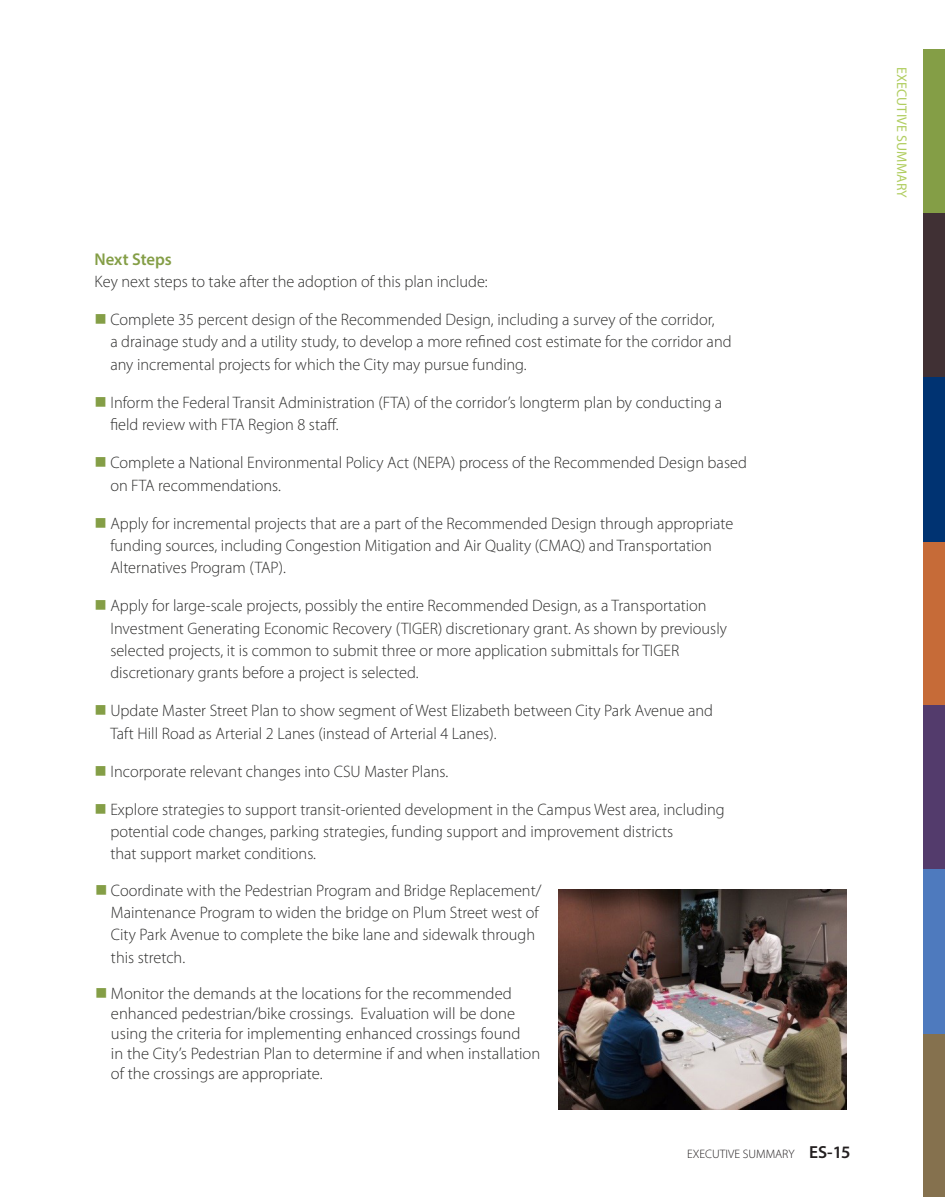
<style>
.page{position:relative;width:945px;height:1197px;background:#fff}
.page>*{position:absolute;margin:0;border:0;box-sizing:border-box;transform-origin:0 0}
.Body_Subhead_2{font:600 17.15px "Myriad Pro";color:#849e46}
.body{font:300 16.62px/22.4px "Myriad Pro";color:#2d2d2c}
.t1{font:14px "Myriad Pro";letter-spacing:.01em;color:#b0cd5f}
.t2{font:300 12.25px "Myriad Pro";color:#231f20}
.s1{color:#849e46}
.s2{font-weight:600;font-size:17.5px}
</style>
<div class="page">
<div style="left:923px;top:49px;width:22px;height:164px;background:#849e46"></div>
<div style="left:924px;top:541px;width:21px;height:165px;background:#c66b38"></div>
<div style="left:924px;top:706px;width:21px;height:164px;background:#533b6c"></div>
<div style="left:924px;top:870px;width:21px;height:164px;background:#4e7abe"></div>
<div style="left:924px;top:213px;width:21px;height:164px;background:#403034"></div>
<div style="left:924px;top:377px;width:21px;height:164px;background:#003372"></div>
<div style="left:924px;top:1034px;width:21px;height:163px;background:#85714e"></div>
<img style="left:559px;top:889px;width:287px;height:220px">
<p class="Body_Subhead_2" style="left:94px;top:248px;width:79px">Next Steps</p>
<p class="body" style="left:94px;top:270px;width:395px">Key next steps to take after the adoption of this plan include:</p>
<p class="body" style="left:110px;top:308px;width:623px;text-indent:-16px"><span class="s1">■</span> Complete 35 percent design of the Recommended Design, including a survey of the corridor,<br>a drainage study and a utility study, to develop a more refined cost estimate for the corridor and any incremental projects for which the City may pursue funding.</p>
<p class="body" style="left:110px;top:391px;width:613px;text-indent:-16px"><span class="s1">■</span> Inform the Federal Transit Administration (FTA) of the corridor’s longterm plan by conducting a field review with FTA Region 8 staff.</p>
<p class="body" style="left:110px;top:451px;width:638px;text-indent:-16px"><span class="s1">■</span> Complete a National Environmental Policy Act (NEPA) process of the Recommended Design based on FTA recommendations.</p>
<p class="body" style="left:110px;top:512px;width:624px;text-indent:-16px"><span class="s1">■</span> Apply for incremental projects that are a part of the Recommended Design through appropriate funding sources, including Congestion Mitigation and Air Quality (CMAQ) and Transportation<br>Alternatives Program (TAP).</p>
<p class="body" style="left:110px;top:594px;width:618px;text-indent:-16px"><span class="s1">■</span> Apply for large-scale projects, possibly the entire Recommended Design, as a Transportation Investment Generating Economic Recovery (TIGER) discretionary grant. As shown by previously selected projects, it is common to submit three or more application submittals for TIGER discretionary grants before a project is selected.</p>
<p class="body" style="left:110px;top:699px;width:604px;text-indent:-16px"><span class="s1">■</span> Update Master Street Plan to show segment of West Elizabeth between City Park Avenue and<br>Taft Hill Road as Arterial 2 Lanes (instead of Arterial 4 Lanes).</p>
<p class="body" style="left:94px;top:760px;width:355px"><span class="s1">■</span> Incorporate relevant changes into CSU Master Plans.</p>
<p class="body" style="left:110px;top:798px;width:616px;text-indent:-16px"><span class="s1">■</span> Explore strategies to support transit-oriented development in the Campus West area, including potential code changes, parking strategies, funding support and improvement districts<br>that support market conditions.</p>
<p class="body" style="left:111px;top:879px;width:432px;text-indent:-16px"><span class="s1">■</span> Coordinate with the Pedestrian Program and Bridge Replacement/ Maintenance Program to widen the bridge on Plum Street west of City Park Avenue to complete the bike lane and sidewalk through this stretch.</p>
<p class="body" style="left:111px;top:983px;width:431px;line-height:20.1px;text-indent:-16px"><span class="s1">■</span> Monitor the demands at the locations for the recommended enhanced pedestrian/bike crossings. Evaluation will be done using the criteria for implementing enhanced crossings found<br>in the City’s Pedestrian Plan to determine if and when installation of the crossings are appropriate.</p>
<p class="t2" style="left:687px;top:1146px;width:165px">EXECUTIVE SUMMARY <span class="s2">ES-15</span></p>
<p class="t1" style="left:911px;top:67px;width:133px;rotate:90deg">EXECUTIVE SUMMARY</p>
</div>
